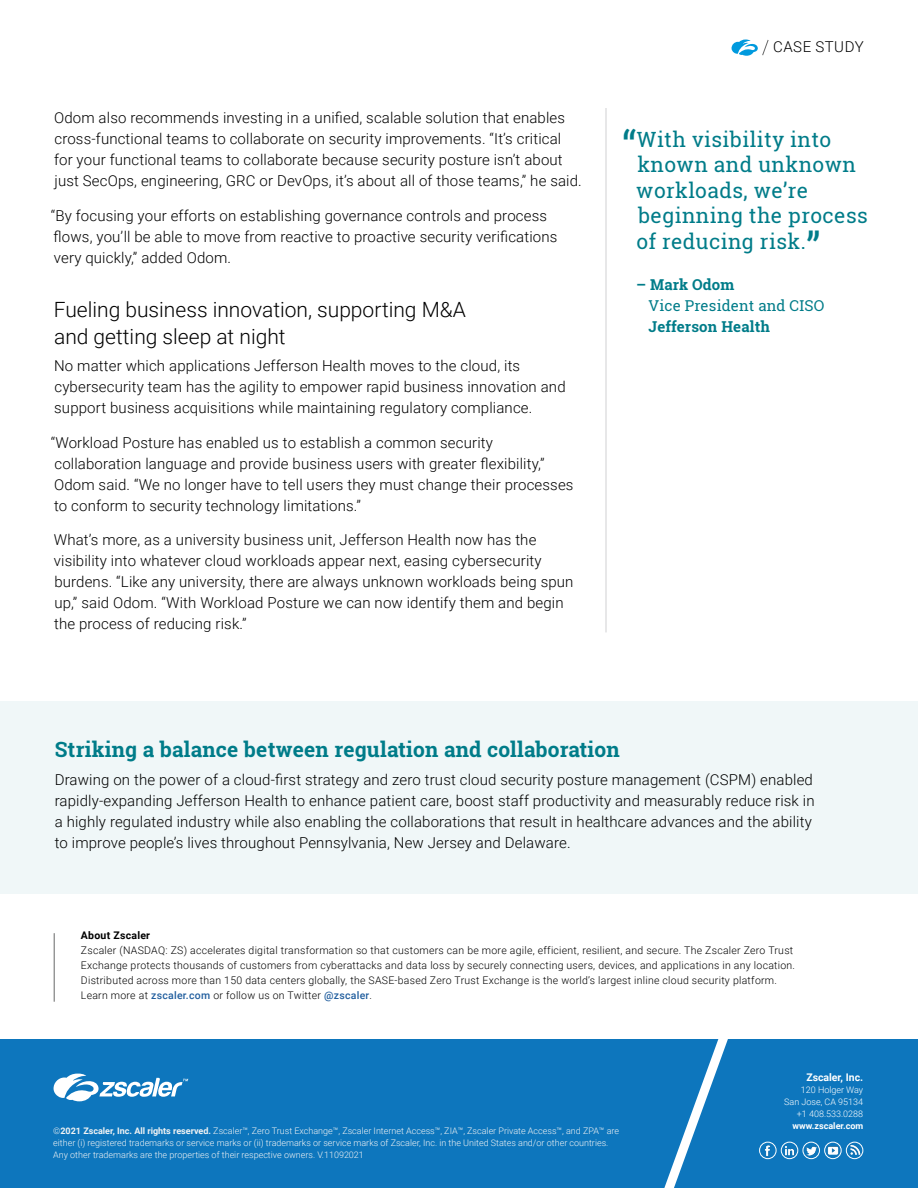
<style>
.page{position:relative;width:918px;height:1188px;background:#fff}
.page>*{position:absolute;margin:0;border:0;box-sizing:border-box;transform-origin:0 0}
.t1{font:21px/25.5px "Roboto Slab";letter-spacing:.02em;color:#007c89}
.t2{font:300 21px/27px "Roboto";color:#000}
.t3{font:700 21px "Roboto Slab";letter-spacing:.01em;color:#007c89}
.t4{font:300 15px/21px "Roboto";letter-spacing:.01em;color:#000}
.t5{font:700 15px "Roboto Slab";letter-spacing:.01em;color:#007c89}
.t6{font:15px "Roboto Slab";letter-spacing:.01em;color:#007c89}
.t7{font:300 15px "Roboto";letter-spacing:.035em;color:#000}
.t8{font:300 10.5px/15px "Roboto";letter-spacing:.025em;color:#000}
.t9{font:700 10.5px "Roboto";color:#fff}
.t10{font:700 10.5px "Roboto";letter-spacing:.025em;color:#000}
.t11{font:300 9px/12px "Roboto";color:#f1f3f4}
.t12{font:300 9px/12px "Roboto";color:#fff;text-align:right}
.t13{font:700 9px "Roboto";color:#fff}
.s1{font-size:39px}
.s2{font-weight:500;color:#215e9e}
.s3{font-weight:700}
</style>
<div class="page">
<div style="left:0;top:1039px;width:918px;height:149px;background:#0d76bd"></div>
<svg style="left:53px;top:1074px;width:135px;height:27px"></svg>
<svg style="left:664px;top:1039px;width:64px;height:149px"></svg>
<img style="left:825px;top:1142px;width:16px;height:17px;border-radius:8px">
<div style="left:824px;top:1142px;width:18px;height:17px;border:1px solid #fff;border-radius:50%"></div>
<img style="left:760px;top:1142px;width:16px;height:17px;border-radius:8px">
<div style="left:759px;top:1142px;width:17px;height:17px;border:1px solid #fff;border-radius:50%"></div>
<img style="left:781px;top:1142px;width:17px;height:17px;border-radius:8px">
<div style="left:781px;top:1142px;width:17px;height:17px;border:1px solid #fff;border-radius:50%"></div>
<img style="left:803px;top:1142px;width:16px;height:17px;border-radius:8px">
<div style="left:803px;top:1142px;width:17px;height:17px;border:1px solid #fff;border-radius:50%"></div>
<img style="left:846px;top:1142px;width:17px;height:17px;border-radius:8px">
<div style="left:846px;top:1142px;width:17px;height:17px;border:1px solid #fff;border-radius:50%"></div>
<hr style="left:54px;top:933px;width:1px;height:69px;background:#666767">
<svg style="left:731px;top:39px;width:38px;height:17px"></svg>
<hr style="left:606px;top:108px;width:1px;height:524px;background:#d0d1d3">
<div style="left:0;top:702px;width:918px;height:192px;background:#f0f7f8"></div>
<p class="t4" style="left:54px;top:107px;width:529px">Odom also recommends investing in a unified, scalable solution that enables cross-functional teams to collaborate on security improvements. “It’s critical for your functional teams to collaborate because security posture isn’t about just SecOps, engineering, GRC or DevOps, it’s about all of those teams,” he said.</p>
<p class="t4" style="left:51px;top:204px;width:508px">“By focusing your efforts on establishing governance controls and process flows, you’ll be able to move from reactive to proactive security verifications very quickly,” added Odom.</p>
<h1 class="t2" style="left:54px;top:295px;width:414px">Fueling business innovation, supporting M&amp;A and getting sleep at night</h1>
<p class="t4" style="left:54px;top:355px;width:513px">No matter which applications Jefferson Health moves to the cloud, its cybersecurity team has the agility to empower rapid business innovation and support business acquisitions while maintaining regulatory compliance.</p>
<p class="t4" style="left:51px;top:431px;width:524px">“Workload Posture has enabled us to establish a common security collaboration language and provide business users with greater flexibility,” Odom said. “We no longer have to tell users they must change their processes to conform to security technology limitations.”</p>
<p class="t4" style="left:54px;top:529px;width:521px">What’s more, as a university business unit, Jefferson Health now has the visibility into whatever cloud workloads appear next, easing cybersecurity burdens. “Like any university, there are always unknown workloads being spun up,” said Odom. “With Workload Posture we can now identify them and begin the process of reducing risk.”</p>
<p class="t7" style="left:773px;top:36px;width:92px">CASE STUDY</p>
<h1 class="t1" style="left:636px;top:126px;width:233px;text-indent:-14px"><span class="s1">“</span>With visibility into known and unknown workloads, we’re beginning the process of reducing risk.<span class="s1">”</span></h1>
<p class="t5" style="left:636px;top:274px;width:100px">– Mark Odom</p>
<p class="t6" style="left:648px;top:295px;width:177px">Vice President and CISO</p>
<p class="t5" style="left:649px;top:316px;width:123px">Jefferson Health</p>
<h1 class="t3" style="left:55px;top:735px;width:567px">Striking a balance between regulation and collaboration</h1>
<p class="t4" style="left:55px;top:769px;width:761px">Drawing on the power of a cloud-first strategy and zero trust cloud security posture management (CSPM) enabled rapidly-expanding Jefferson Health to enhance patient care, boost staff productivity and measurably reduce risk in a highly regulated industry while also enabling the collaborations that result in healthcare advances and the ability to improve people’s lives throughout Pennsylvania, New Jersey and Delaware.</p>
<p class="t10" style="left:81px;top:928px;width:71px">About Zscaler</p>
<p class="t8" style="left:81px;top:943px;width:716px">Zscaler (NASDAQ: ZS) accelerates digital transformation so that customers can be more agile, efficient, resilient, and secure. The Zscaler Zero Trust Exchange protects thousands of customers from cyberattacks and data loss by securely connecting users, devices, and applications in any location.<br>Distributed across more than 150 data centers globally, the SASE-based Zero Trust Exchange is the world’s largest inline cloud security platform.<br>Learn more at <span class="s2">zscaler.com</span> or follow us on Twitter <span class="s2">@zscaler</span>.</p>
<p class="t11" style="left:53px;top:1124px;width:567px">©<span class="s3">2021 Zscaler, Inc. All rights reserved.</span> Zscaler™, Zero Trust Exchange™, Zscaler Internet Access™, ZIA™, Zscaler Private Access™, and ZPA™ are either (i) registered trademarks or service marks or (ii) trademarks or service marks of Zscaler, Inc. in the United States and/or other countries.<br>Any other trademarks are the properties of their respective owners. V.11092021</p>
<p class="t9" style="left:806px;top:1070px;width:58px">Zscaler, Inc.</p>
<p class="t12" style="left:784px;top:1084px;width:80px">120 Holger Way<br>San Jose, CA 95134 +1 408.533.0288</p>
<p class="t13" style="left:793px;top:1120px;width:72px">www.zscaler.com</p>
</div>
